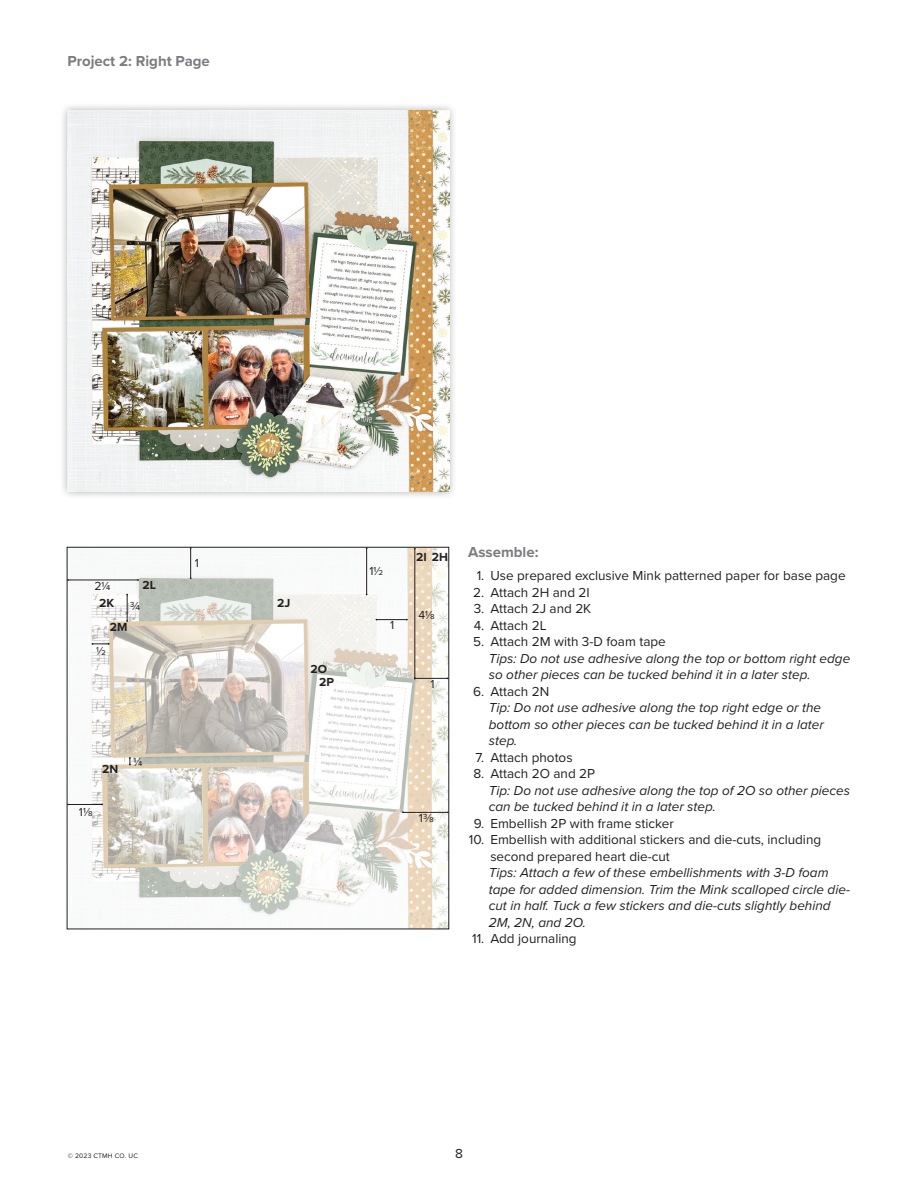
<style>
.page{position:relative;width:918px;height:1188px;background:#fff}
.page>*{position:absolute;margin:0;border:0;box-sizing:border-box;transform-origin:0 0}
.t1{font:700 15px "Proxima Nova";color:#7b7c81}
.Assemble_Column_Tips{font:italic 13.5px/16.5px "Proxima Nova";color:#231f20}
.t2{font:13.5px/16.5px "Proxima Nova";color:#231f20}
.t3{font:700 12.15px "Proxima Nova";color:#231f20}
.t4{font:12.15px "Proxima Nova";color:#231f20}
.t5{font:6.75px "Proxima Nova";letter-spacing:.025em;color:#231f20}
</style>
<div class="page">
<div style="left:59px;top:102px;width:398px;height:397px;background:#231f20;opacity:.35"></div>
<img style="left:68px;top:110px;width:381px;height:381px">
<img style="left:69px;top:549px;width:378px;height:378px">
<div style="left:67px;top:547px;width:382px;height:382px;border:1px solid #231f20"></div>
<svg style="left:92px;top:643px;width:17px;height:2px"></svg>
<svg style="left:126px;top:594px;width:2px;height:28px"></svg>
<hr style="left:190px;top:547px;width:1px;height:32px;background:#231f20">
<hr style="left:376px;top:619px;width:32px;height:1px;background:#231f20">
<hr style="left:414px;top:678px;width:34px;height:1px;background:#231f20">
<hr style="left:67px;top:580px;width:72px;height:1px;background:#231f20">
<hr style="left:67px;top:804px;width:36px;height:1px;background:#231f20">
<hr style="left:402px;top:812px;width:47px;height:1px;background:#231f20">
<svg style="left:129px;top:757px;width:2px;height:8px"></svg>
<hr style="left:415px;top:548px;width:1px;height:131px;background:#231f20">
<hr style="left:366px;top:548px;width:1px;height:47px;background:#231f20">
<p class="t1" style="left:67px;top:50px;width:144px">Project 2: Right Page</p>
<p class="t4" style="left:94px;top:577px;width:18px">2¼</p>
<p class="t3" style="left:142px;top:576px;width:15px">2L</p>
<p class="t4" style="left:195px;top:554px;width:6px">1</p>
<p class="t3" style="left:99px;top:594px;width:16px">2K</p>
<p class="t3" style="left:277px;top:594px;width:15px">2J</p>
<p class="t4" style="left:130px;top:597px;width:12px">¾</p>
<p class="t3" style="left:110px;top:618px;width:19px">2M</p>
<p class="t4" style="left:96px;top:641px;width:11px">½</p>
<p class="t3" style="left:311px;top:660px;width:18px">2O</p>
<p class="t3" style="left:319px;top:673px;width:16px">2P</p>
<p class="t3" style="left:102px;top:760px;width:18px">2N</p>
<p class="t4" style="left:79px;top:803px;width:15px">1⅛</p>
<p class="t4" style="left:133px;top:753px;width:11px">¼</p>
<p class="t4" style="left:369px;top:562px;width:15px">1½</p>
<p class="t4" style="left:390px;top:616px;width:6px">1</p>
<p class="t3" style="left:416px;top:548px;width:33px">2I 2H</p>
<p class="t4" style="left:418px;top:606px;width:18px">4⅛</p>
<p class="t4" style="left:430px;top:675px;width:6px">1</p>
<p class="t4" style="left:419px;top:809px;width:17px">1⅜</p>
<p class="t1" style="left:468px;top:541px;width:72px">Assemble:</p>
<p class="t2" style="left:477px;top:567px;width:370px">1. Use prepared exclusive Mink patterned paper for base page</p>
<p class="t2" style="left:473px;top:584px;width:118px">2. Attach 2H and 2I</p>
<p class="t2" style="left:474px;top:600px;width:119px">3. Attach 2J and 2K</p>
<p class="t2" style="left:474px;top:617px;width:74px">4. Attach 2L</p>
<p class="t2" style="left:473px;top:633px;width:194px">5. Attach 2M with 3-D foam tape</p>
<p class="Assemble_Column_Tips" style="left:489px;top:650px;width:363px">Tips: Do not use adhesive along the top or bottom right edge so other pieces can be tucked behind it in a later step.</p>
<p class="t2" style="left:473px;top:683px;width:77px">6. Attach 2N</p>
<p class="Assemble_Column_Tips" style="left:489px;top:699px;width:337px">Tip: Do not use adhesive along the top right edge or the bottom so other pieces can be tucked behind it in a later step.</p>
<p class="t2" style="left:476px;top:749px;width:99px">7. Attach photos</p>
<p class="t2" style="left:473px;top:765px;width:123px">8. Attach 2O and 2P</p>
<p class="Assemble_Column_Tips" style="left:489px;top:782px;width:363px">Tip: Do not use adhesive along the top of 2O so other pieces can be tucked behind it in a later step.</p>
<p class="t2" style="left:474px;top:815px;width:202px">9. Embellish 2P with frame sticker</p>
<p class="t2" style="left:490px;top:831px;width:332px;text-indent:-22px">10. Embellish with additional stickers and die-cuts, including second prepared heart die-cut</p>
<p class="Assemble_Column_Tips" style="left:489px;top:864px;width:363px">Tips: Attach a few of these embellishments with 3-D foam tape for added dimension. Trim the Mink scalloped circle die&shy;cut in half. Tuck a few stickers and die-cuts slightly behind 2M, 2N, and 2O.</p>
<p class="t2" style="left:472px;top:930px;width:106px">11. Add journaling</p>
<p class="t5" style="left:68px;top:1151px;width:72px">© 2023 CTMH CO. UC</p>
<p class="t2" style="left:455px;top:1145px;width:9px">8</p>
</div>
